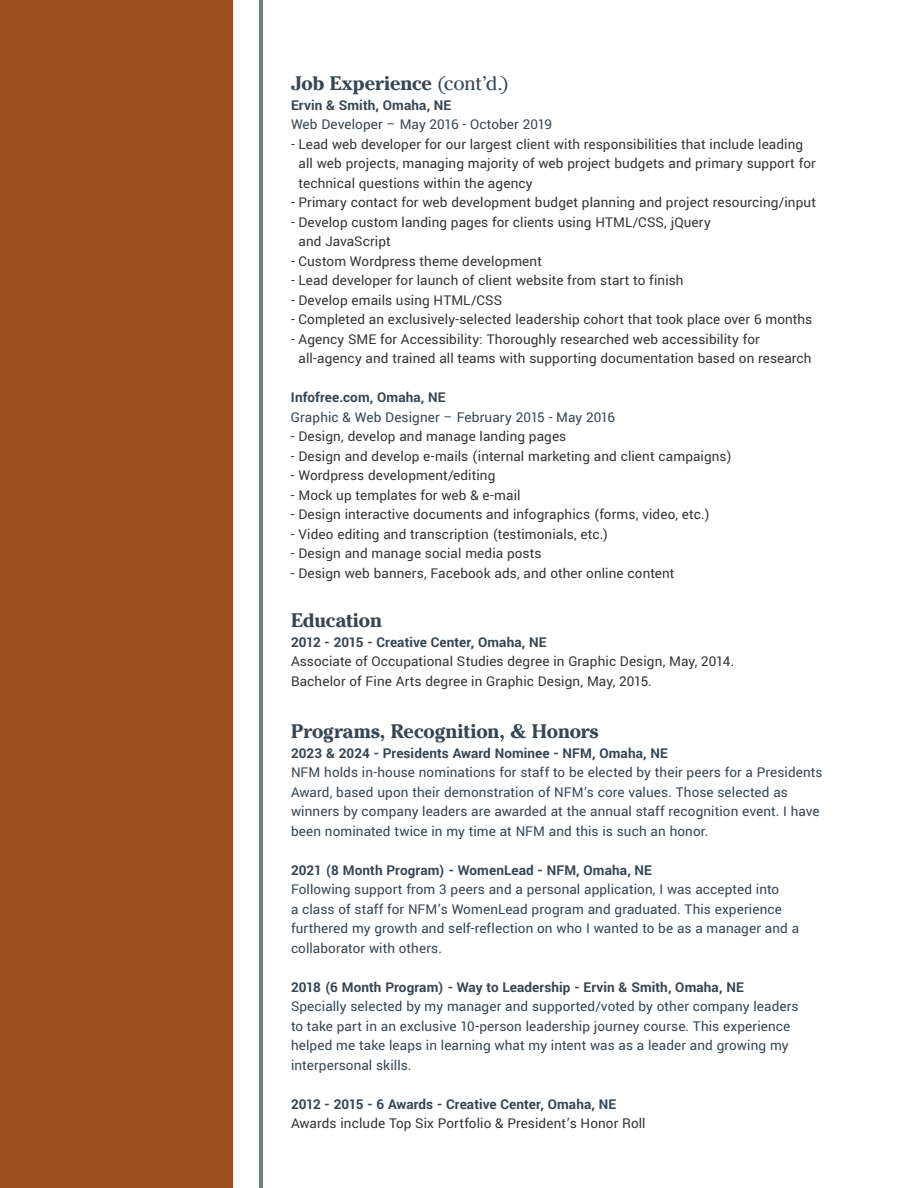
<style>
.page{position:relative;width:918px;height:1188px;background:#fff}
.page>*{position:absolute;margin:0;border:0;box-sizing:border-box;transform-origin:0 0}
.t1{font:700 19.5px "Cheltenham";letter-spacing:-.01em;color:#364652}
.t2{font:15px/19.5px "Yantramanav";letter-spacing:.005em;color:#353535}
.t3{font:15px/19.5px "Yantramanav";letter-spacing:.005em;color:#364652}
.t4{font:700 15px "Yantramanav";letter-spacing:.005em;color:#364652}
.s1{font-weight:400}
.s2{font-weight:700;color:#364652}
</style>
<div class="page">
<div style="left:0;top:0;width:232px;height:1188px;background:#9c4f1e"></div>
<hr style="left:259px;top:0;width:3px;height:1188px;background:#6e7e85">
<p class="t1" style="left:291px;top:72px;width:219px">Job Experience <span class="s1">(cont’d.)</span></p>
<p class="t4" style="left:291px;top:96px;width:162px">Ervin &amp; Smith, Omaha, NE</p>
<p class="t3" style="left:291px;top:115px;width:262px">Web Developer – May 2016 - October 2019</p>
<p class="t2" style="left:299px;top:134px;width:519px;text-indent:-8px">- Lead web developer for our largest client with responsibilities that include leading all web projects, managing majority of web project budgets and primary support for technical questions within the agency</p>
<p class="t2" style="left:291px;top:193px;width:527px">- Primary contact for web development budget planning and project resourcing/input</p>
<p class="t2" style="left:299px;top:212px;width:414px;text-indent:-8px">- Develop custom landing pages for clients using HTML/CSS, jQuery and JavaScript</p>
<p class="t2" style="left:291px;top:251px;width:253px">- Custom Wordpress theme development</p>
<p class="t2" style="left:291px;top:271px;width:394px">- Lead developer for launch of client website from start to finish</p>
<p class="t2" style="left:291px;top:290px;width:213px">- Develop emails using HTML/CSS</p>
<p class="t2" style="left:291px;top:310px;width:523px">- Completed an exclusively-selected leadership cohort that took place over 6 months</p>
<p class="t2" style="left:299px;top:329px;width:515px;text-indent:-8px">- Agency SME for Accessibility: Thoroughly researched web accessibility for all-agency and trained all teams with supporting documentation based on research</p>
<p class="t4" style="left:291px;top:388px;width:156px">Infofree.com, Omaha, NE</p>
<p class="t3" style="left:291px;top:407px;width:326px">Graphic &amp; Web Designer – February 2015 - May 2016</p>
<p class="t2" style="left:291px;top:427px;width:277px">- Design, develop and manage landing pages</p>
<p class="t2" style="left:291px;top:446px;width:442px">- Design and develop e-mails (internal marketing and client campaigns)</p>
<p class="t2" style="left:291px;top:466px;width:206px">- Wordpress development/editing</p>
<p class="t2" style="left:291px;top:485px;width:231px">- Mock up templates for web &amp; e-mail</p>
<p class="t2" style="left:291px;top:505px;width:420px">- Design interactive documents and infographics (forms, video, etc.)</p>
<p class="t2" style="left:291px;top:524px;width:319px">- Video editing and transcription (testimonials, etc.)</p>
<p class="t2" style="left:291px;top:544px;width:252px">- Design and manage social media posts</p>
<p class="t2" style="left:291px;top:563px;width:385px">- Design web banners, Facebook ads, and other online content</p>
<p class="t1" style="left:291px;top:609px;width:93px">Education</p>
<p class="t4" style="left:291px;top:633px;width:257px">2012 - 2015 - Creative Center, Omaha, NE</p>
<p class="t2" style="left:291px;top:652px;width:445px">Associate of Occupational Studies degree in Graphic Design, May, 2014.</p>
<p class="t2" style="left:291px;top:671px;width:362px">Bachelor of Fine Arts degree in Graphic Design, May, 2015.</p>
<p class="t1" style="left:291px;top:720px;width:309px">Programs, Recognition, &amp; Honors</p>
<p class="t4" style="left:291px;top:744px;width:378px">2023 &amp; 2024 - Presidents Award Nominee - NFM, Omaha, NE</p>
<p class="t3" style="left:291px;top:763px;width:533px">NFM holds in-house nominations for staff to be elected by their peers for a Presidents Award, based upon their demonstration of NFM’s core values. Those selected as winners by company leaders are awarded at the annual staff recognition event. I have been nominated twice in my time at NFM and this is such an honor.</p>
<p class="t4" style="left:291px;top:861px;width:363px">2021 (8 Month Program) - WomenLead - NFM, Omaha, NE</p>
<p class="t3" style="left:291px;top:880px;width:510px">Following support from 3 peers and a personal application, I was accepted into<br>a class of staff for NFM’s WomenLead program and graduated. This experience furthered my growth and self-reflection on who I wanted to be as a manager and a collaborator with others.</p>
<p class="t4" style="left:291px;top:978px;width:454px">2018 (6 Month Program) - Way to Leadership - Ervin &amp; Smith, Omaha, NE</p>
<p class="t3" style="left:291px;top:997px;width:509px">Specially selected by my manager and supported/voted by other company leaders to take part in an exclusive 10-person leadership journey course. This experience helped me take leaps in learning what my intent was as a leader and growing my interpersonal skills.</p>
<p class="t2" style="left:291px;top:1094px;width:356px"><span class="s2">2012 - 2015 - 6 Awards - Creative Center, Omaha, NE<br></span>Awards include Top Six Portfolio &amp; President’s Honor Roll</p>
</div>
